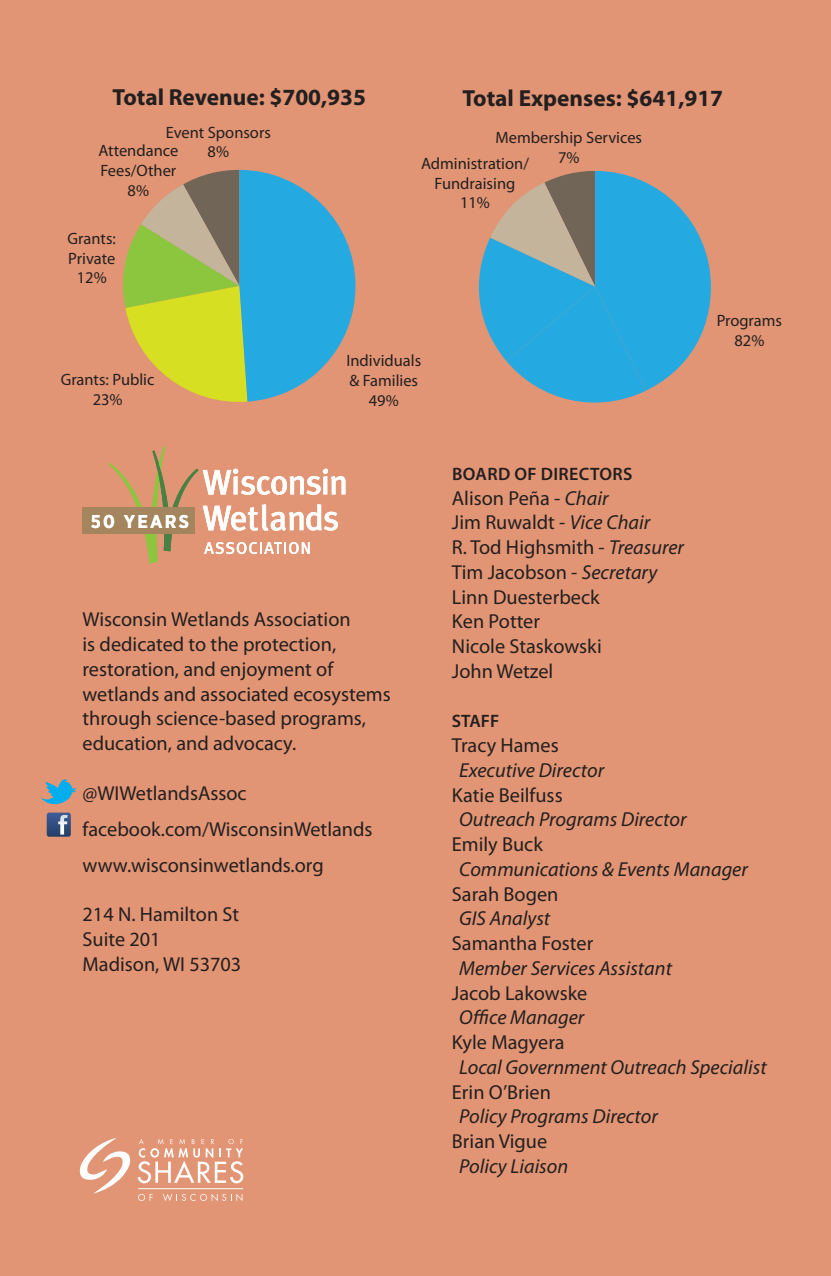
<style>
.page{position:relative;width:831px;height:1276px;background:#fff}
.page>*{position:absolute;margin:0;border:0;box-sizing:border-box;transform-origin:0 0}
.t1{font:700 23.4px "Myriad Pro";color:#231f20}
.Myriad_9_5{font:20.25px/24.8px "Myriad Pro";color:#231f20}
.Myriad_9_5-2{font:italic 20.25px "Myriad Pro";color:#231f20}
.t2{font:700 18.45px "Gotham Narrow";letter-spacing:.12em;color:#fff}
.subhead{font:600 18px "Myriad Pro";letter-spacing:.02em;color:#231f20}
.t3{font:16.43px/19.8px "Myriad Pro";color:#231f20;text-align:center}
.s1{font-style:italic}
</style>
<div class="page">
<div style="left:0;top:0;width:830px;height:1276px;background:#e19574"></div>
<svg style="left:109px;top:446px;width:236px;height:118px"></svg>
<div style="left:82px;top:507px;width:112px;height:27px;background:#a5855d"></div>
<svg style="left:79px;top:1137px;width:164px;height:64px"></svg>
<svg style="left:40px;top:779px;width:37px;height:58px"></svg>
<svg style="left:123px;top:170px;width:232px;height:232px"></svg>
<svg style="left:478px;top:171px;width:232px;height:232px"></svg>
<p class="t1" style="left:112px;top:82px;width:255px">Total Revenue: $700,935</p>
<p class="t1" style="left:462px;top:83px;width:262px">Total Expenses: $641,917</p>
<p class="t3" style="left:166px;top:122px;width:106px">Event Sponsors<br>8%</p>
<p class="t3" style="left:98px;top:141px;width:81px">Attendance<br>Fees/Other<br>8%</p>
<p class="t3" style="left:68px;top:228px;width:50px">Grants:<br>Private<br>12%</p>
<p class="t3" style="left:61px;top:369px;width:95px">Grants: Public<br>23%</p>
<p class="t3" style="left:495px;top:128px;width:148px">Membership Services<br>7%</p>
<p class="t3" style="left:421px;top:153px;width:109px">Administration/<br>Fundraising<br>11%</p>
<p class="t3" style="left:346px;top:350px;width:76px">Individuals &amp; Families<br>49%</p>
<p class="t3" style="left:716px;top:310px;width:67px">Programs<br>82%</p>
<p class="t2" style="left:91px;top:509px;width:100px">50 YEARS</p>
<p class="Myriad_9_5" style="left:82px;top:607px;width:309px">Wisconsin Wetlands Association<br>is dedicated to the protection, restoration, and enjoyment of wetlands and associated ecosystems through science-based programs, education, and advocacy.</p>
<p class="Myriad_9_5" style="left:82px;top:780px;width:165px">@WIWetlandsAssoc</p>
<p class="Myriad_9_5" style="left:82px;top:816px;width:291px">facebook.com/WisconsinWetlands</p>
<p class="Myriad_9_5" style="left:82px;top:852px;width:242px">www.wisconsinwetlands.org</p>
<p class="Myriad_9_5" style="left:82px;top:902px;width:158px">214 N. Hamilton St</p>
<p class="Myriad_9_5" style="left:82px;top:926px;width:80px">Suite 201</p>
<p class="Myriad_9_5" style="left:82px;top:951px;width:160px">Madison, WI 53703</p>
<p class="subhead" style="left:452px;top:462px;width:182px">BOARD OF DIRECTORS</p>
<p class="Myriad_9_5" style="left:452px;top:485px;width:158px">Alison Peña - <span class="s1">Chair</span></p>
<p class="Myriad_9_5" style="left:452px;top:510px;width:200px">Jim Ruwaldt - <span class="s1">Vice Chair</span></p>
<p class="Myriad_9_5" style="left:452px;top:534px;width:233px">R. Tod Highsmith - <span class="s1">Treasurer</span></p>
<p class="Myriad_9_5" style="left:452px;top:559px;width:207px">Tim Jacobson - <span class="s1">Secretary</span></p>
<p class="Myriad_9_5" style="left:452px;top:584px;width:149px">Linn Duesterbeck</p>
<p class="Myriad_9_5" style="left:452px;top:609px;width:90px">Ken Potter</p>
<p class="Myriad_9_5" style="left:452px;top:633px;width:151px">Nicole Staskowski</p>
<p class="Myriad_9_5" style="left:452px;top:658px;width:103px">John Wetzel</p>
<p class="subhead" style="left:452px;top:710px;width:49px">STAFF</p>
<p class="Myriad_9_5" style="left:452px;top:732px;width:108px">Tracy Hames</p>
<p class="Myriad_9_5-2" style="left:459px;top:757px;width:146px">Executive Director</p>
<p class="Myriad_9_5" style="left:452px;top:782px;width:112px">Katie Beilfuss</p>
<p class="Myriad_9_5-2" style="left:459px;top:807px;width:228px">Outreach Programs Director</p>
<p class="Myriad_9_5" style="left:452px;top:831px;width:92px">Emily Buck</p>
<p class="Myriad_9_5-2" style="left:459px;top:856px;width:290px">Communications &amp; Events Manager</p>
<p class="Myriad_9_5" style="left:452px;top:881px;width:108px">Sarah Bogen</p>
<p class="Myriad_9_5-2" style="left:459px;top:906px;width:92px">GIS Analyst</p>
<p class="Myriad_9_5" style="left:452px;top:930px;width:143px">Samantha Foster</p>
<p class="Myriad_9_5-2" style="left:459px;top:955px;width:214px">Member Services Assistant</p>
<p class="Myriad_9_5" style="left:452px;top:980px;width:137px">Jacob Lakowske</p>
<p class="Myriad_9_5-2" style="left:459px;top:1005px;width:126px">Office Manager</p>
<p class="Myriad_9_5" style="left:452px;top:1029px;width:114px">Kyle Magyera</p>
<p class="Myriad_9_5-2" style="left:459px;top:1054px;width:309px">Local Government Outreach Specialist</p>
<p class="Myriad_9_5" style="left:452px;top:1079px;width:101px">Erin O’Brien</p>
<p class="Myriad_9_5-2" style="left:459px;top:1104px;width:200px">Policy Programs Director</p>
<p class="Myriad_9_5" style="left:452px;top:1128px;width:97px">Brian Vigue</p>
<p class="Myriad_9_5-2" style="left:459px;top:1153px;width:110px">Policy Liaison</p>
</div>
